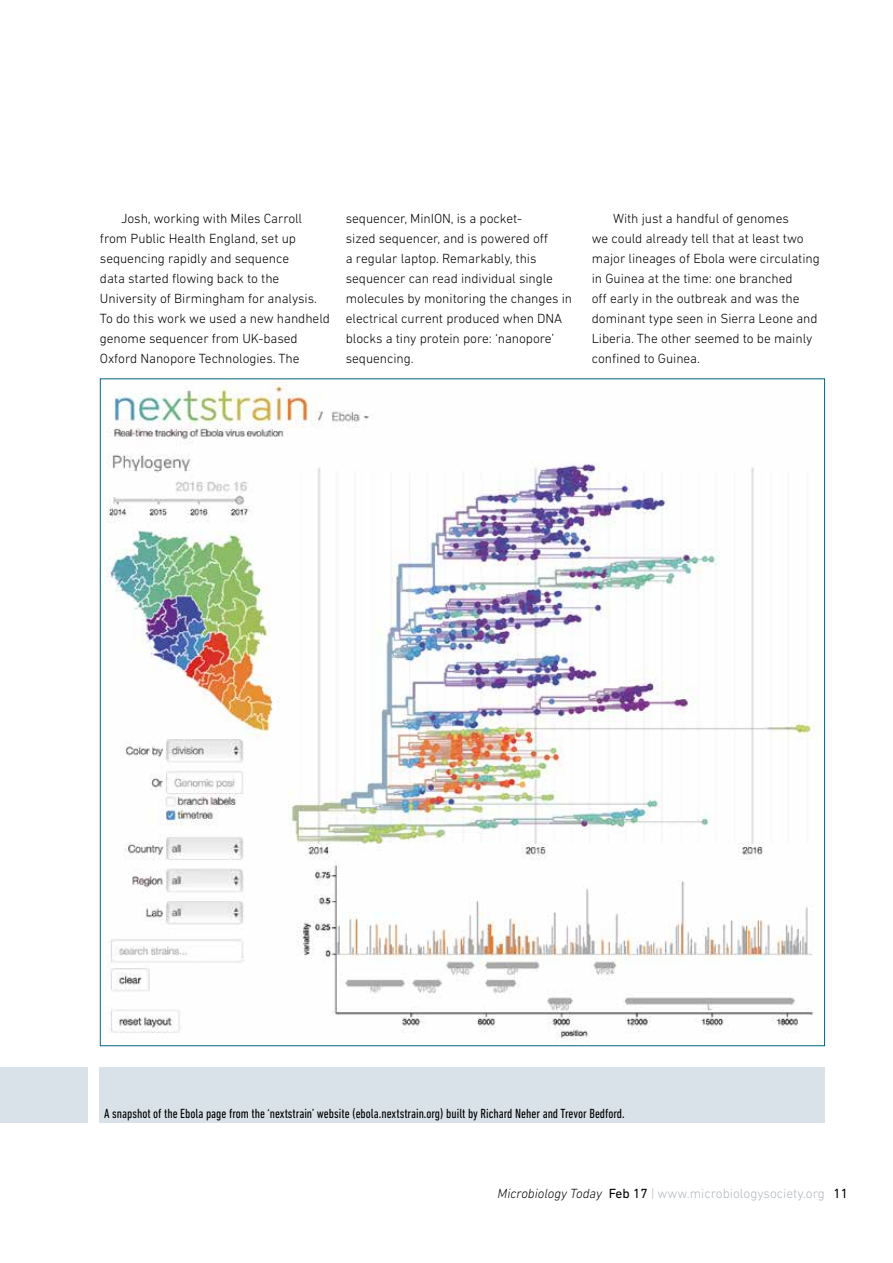
<style>
.page{position:relative;width:893px;height:1263px;background:#fff}
.page>*{position:absolute;margin:0;border:0;box-sizing:border-box;transform-origin:0 0}
.t1{font:300 13.5px/20px "DIN Next LT Pro";letter-spacing:-.005em;color:#000}
.t2{font:condensed 13.5px "DIN Next LT Pro";color:#000}
.t3{font:300 13.5px "DIN Next LT Pro";color:#b2b8bc}
.s1{font-style:italic;color:#000}
.s2{font-weight:400;color:#000}
</style>
<div class="page">
<div style="left:0;top:1067px;width:87px;height:56px;background:#d8e2e8"></div>
<img style="left:107px;top:380px;width:712px;height:660px">
<div style="left:100px;top:1067px;width:725px;height:56px;background:#d8e2e8"></div>
<p class="t1" style="left:100px;top:208px;width:232px;text-indent:21px">Josh, working with Miles Carroll from Public Health England, set up sequencing rapidly and sequence<br>data started flowing back to the University of Birmingham for analysis.<br>To do this work we used a new handheld genome sequencer from UK-based Oxford Nanopore Technologies. The</p>
<p class="t1" style="left:346px;top:208px;width:228px">sequencer, MinION, is a pocket-<br>sized sequencer, and is powered off<br>a regular laptop. Remarkably, this sequencer can read individual single molecules by monitoring the changes in electrical current produced when DNA blocks a tiny protein pore: ‘nanopore’ sequencing.</p>
<p class="t1" style="left:592px;top:208px;width:229px;text-indent:21px">With just a handful of genomes<br>we could already tell that at least two major lineages of Ebola were circulating in Guinea at the time: one branched<br>off early in the outbreak and was the dominant type seen in Sierra Leone and Liberia. The other seemed to be mainly confined to Guinea.</p>
<p class="t2" style="left:104px;top:1106px;width:522px">A snapshot of the Ebola page from the ‘nextstrain’ website (ebola.nextstrain.org) built by Richard Neher and Trevor Bedford.</p>
<p class="t3" style="left:498px;top:1185px;width:352px"><span class="s1">Microbiology Today</span> <span class="s2">Feb 17</span> | www.microbiologysociety.org <span class="s2">11</span></p>
</div>
